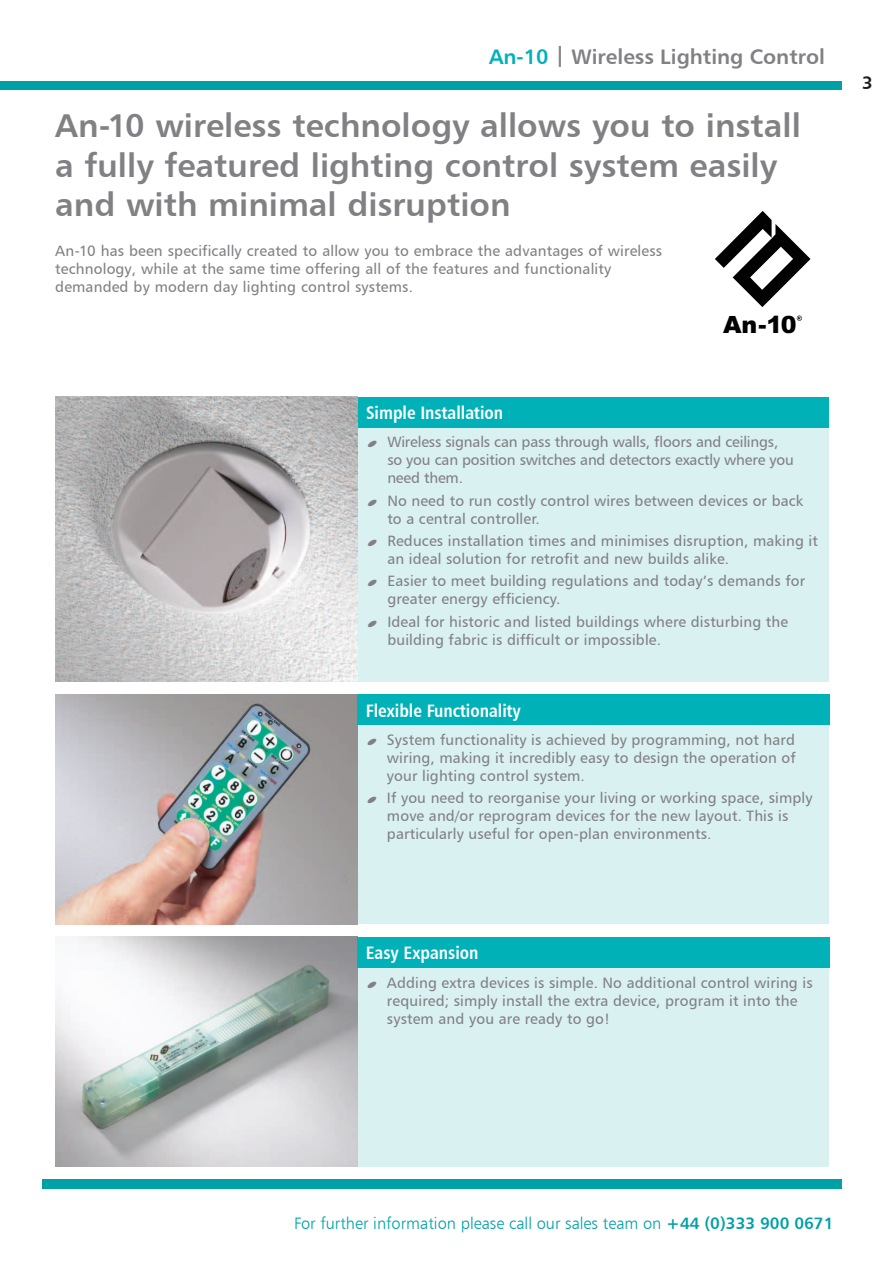
<style>
.page{position:relative;width:893px;height:1263px;background:#fff}
.page>*{position:absolute;margin:0;border:0;box-sizing:border-box;transform-origin:0 0}
.t1{font:33px/39.6px "Humanist 777 BT Bold B";color:#818084}
.t2{font:900 23.85px "Arial";color:#020202}
.t3{font:21px "Humanist 777 BT Bold B";color:#818084}
.t4{font:18px "Humanist 777 BT Bold Condensed B";color:#fff}
.t5{font:18px "Humanist 777 BT Bold B";color:#1b1c20}
.t6{font:16.5px "Humanist 777 BT Light B";color:#00a0a7}
.t7{font:15px/18px "Humanist 777 BT Roman B";letter-spacing:.01em;color:#818084}
.t8{font:15px/18px "Humanist 777 BT Roman B";letter-spacing:-.01em;color:#818084}
.s1{color:#00b2b8}
.s2{font-family:"Humanist 777 BT Bold B"}
</style>
<div class="page">
<div style="left:43px;top:1179px;width:799px;height:10px;background:#00a0a7"></div>
<div style="left:55px;top:937px;width:774px;height:229px;background:#daf1f2"></div>
<img style="left:55px;top:937px;width:302px;height:229px">
<div style="left:357px;top:937px;width:472px;height:31px;background:#00b2b8"></div>
<div style="left:55px;top:397px;width:774px;height:285px;background:#daf1f2"></div>
<div style="left:358px;top:397px;width:471px;height:31px;background:#00b2b8"></div>
<img style="left:56px;top:397px;width:302px;height:285px">
<svg style="left:715px;top:211px;width:95px;height:96px"></svg>
<svg style="left:797px;top:316px;width:5px;height:5px"></svg>
<div style="left:55px;top:694px;width:774px;height:230px;background:#daf1f2"></div>
<img style="left:55px;top:694px;width:302px;height:230px">
<div style="left:357px;top:694px;width:472px;height:31px;background:#00b2b8"></div>
<div style="left:0;top:81px;width:842px;height:8px;background:#00a0a7"></div>
<h3 class="t3" style="left:489px;top:43px;width:337px"><span class="s1">An-10</span> | Wireless Lighting Control</h3>
<h1 class="t1" style="left:55px;top:105px;width:747px">An-10 wireless technology allows you to install a fully featured lighting control system easily and with minimal disruption</h1>
<p class="t7" style="left:55px;top:241px;width:608px">An-10 has been specifically created to allow you to embrace the advantages of wireless technology, while at the same time offering all of the features and functionality demanded by modern day lighting control systems.</p>
<h2 class="t2" style="left:723px;top:311px;width:75px">An-10</h2>
<p class="t4" style="left:366px;top:401px;width:139px">Simple Installation</p>
<p class="t8" style="left:387px;top:433px;width:408px;text-indent:-21px">● Wireless signals can pass through walls, floors and ceilings, so you can position switches and detectors exactly where you need them.</p>
<p class="t7" style="left:387px;top:491px;width:418px;text-indent:-21px">● No need to run costly control wires between devices or back to a central controller.</p>
<p class="t7" style="left:387px;top:531px;width:432px;text-indent:-21px">● Reduces installation times and minimises disruption, making it an ideal solution for retrofit and new builds alike.</p>
<p class="t7" style="left:387px;top:572px;width:419px;text-indent:-21px">● Easier to meet building regulations and today’s demands for greater energy efficiency.</p>
<p class="t7" style="left:387px;top:612px;width:402px;text-indent:-21px">● Ideal for historic and listed buildings where disturbing the building fabric is difficult or impossible.</p>
<p class="t4" style="left:366px;top:699px;width:157px">Flexible Functionality</p>
<p class="t7" style="left:387px;top:731px;width:410px;text-align:justify;text-indent:-21px">● System functionality is achieved by programming, not hard wiring, making it incredibly easy to design the operation of your lighting control system.</p>
<p class="t7" style="left:387px;top:789px;width:427px;text-indent:-21px">● If you need to reorganise your living or working space, simply move and/or reprogram devices for the new layout. This is particularly useful for open-plan environments.</p>
<p class="t5" style="left:862px;top:71px;width:12px">3</p>
<p class="t4" style="left:366px;top:941px;width:114px">Easy Expansion</p>
<p class="t7" style="left:387px;top:973px;width:427px;text-indent:-21px">● Adding extra devices is simple. No additional control wiring is required; simply install the extra device, program it into the system and you are ready to go!</p>
<p class="t6" style="left:294px;top:1213px;width:541px">For further information please call our sales team on <span class="s2">+44 (0)333 900 0671</span></p>
</div>
